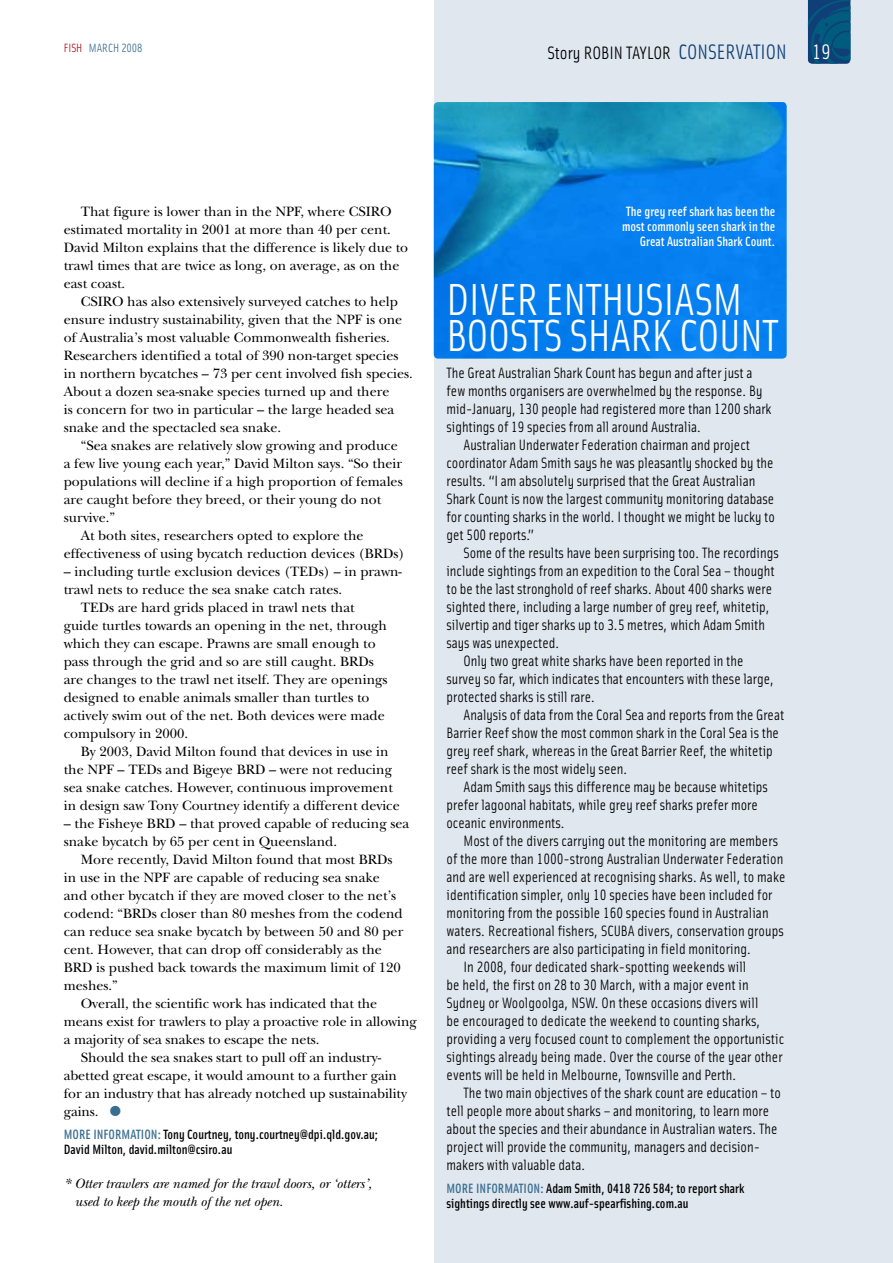
<style>
.page{position:relative;width:893px;height:1263px;background:#fff}
.page>*{position:absolute;margin:0;border:0;box-sizing:border-box;transform-origin:0 0}
.t1{font:45px/36px "Solex Regular Lining";letter-spacing:-.01em;color:#fff}
.t2{font:18px "Solex Regular Lining";color:#000}
.t3{font:15px/18px "Solex Regular Lining";color:#000}
.t4{font:14.1px/18px "New Baskerville";color:#000}
.t5{font:italic 14.1px/18px "New Baskerville";color:#000}
.t6{font:13.5px/15px "Solex Medium Lining";color:#000}
.t7{font:13.5px/15px "Solex Medium Lining";color:#fff;text-align:right}
.t8{font:12px "Solex Regular Lining";color:#3a6e8f}
.s1{color:#b00f1f}
.s2{font-size:21px;color:#0f3f76}
.s3{font-size:21px;color:#fff}
.s4{color:#3a6e8f}
</style>
<div class="page">
<div style="left:434px;top:0;width:459px;height:1263px;background:#e0e7ef"></div>
<img style="left:434px;top:102px;width:353px;height:257px;border-radius:4px">
<svg style="left:808px;top:0;width:42px;height:64px;background:#084d7a"></svg>
<p class="t8" style="left:64px;top:40px;width:80px"><span class="s1">Fish</span> MarcH 2008</p>
<p class="t2" style="left:547px;top:41px;width:285px">Story Robin Taylor <span class="s2">conservation</span> <span class="s3">19</span></p>
<p class="t4" style="left:64px;top:203px;width:346px;text-indent:17px">That figure is lower than in the NPF, where CSIRO estimated mortality in 2001 at more than 40 per cent.<br>David Milton explains that the difference is likely due to trawl times that are twice as long, on average, as on the east coast.</p>
<p class="t4" style="left:64px;top:293px;width:351px;text-indent:17px">CSIRO has also extensively surveyed catches to help ensure industry sustainability, given that the NPF is one of Australia’s most valuable Commonwealth fisheries.<br>Researchers identified a total of 390 non-target species in northern bycatches – 73 per cent involved fish species.<br>About a dozen sea-snake species turned up and there<br>is concern for two in particular – the large headed sea snake and the spectacled sea snake.</p>
<p class="t4" style="left:81px;top:437px;width:318px">“Sea snakes are relatively slow growing and produce</p>
<p class="t4" style="left:64px;top:455px;width:340px">a few live young each year,” David Milton says. “So their</p>
<p class="t4" style="left:64px;top:473px;width:340px">populations will decline if a high proportion of females</p>
<p class="t4" style="left:64px;top:491px;width:319px">are caught before they breed, or their young do not</p>
<p class="t4" style="left:64px;top:509px;width:53px">survive.”</p>
<p class="t4" style="left:81px;top:527px;width:284px">At both sites, researchers opted to explore the</p>
<p class="t4" style="left:64px;top:545px;width:342px">effectiveness of using bycatch reduction devices (BRDs)</p>
<p class="t4" style="left:64px;top:563px;width:340px">– including turtle exclusion devices (TEDs) – in prawn-</p>
<p class="t4" style="left:64px;top:581px;width:280px">trawl nets to reduce the sea snake catch rates.</p>
<p class="t4" style="left:81px;top:599px;width:275px">TEDs are hard grids placed in trawl nets that</p>
<p class="t4" style="left:64px;top:617px;width:325px">guide turtles towards an opening in the net, through</p>
<p class="t4" style="left:64px;top:635px;width:313px">which they can escape. Prawns are small enough to</p>
<p class="t4" style="left:64px;top:653px;width:312px">pass through the grid and so are still caught. BRDs</p>
<p class="t4" style="left:64px;top:671px;width:325px">are changes to the trawl net itself. They are openings</p>
<p class="t4" style="left:64px;top:689px;width:307px">designed to enable animals smaller than turtles to</p>
<p class="t4" style="left:64px;top:707px;width:322px">actively swim out of the net. Both devices were made</p>
<p class="t4" style="left:64px;top:725px;width:126px">compulsory in 2000.</p>
<p class="t4" style="left:81px;top:743px;width:309px">By 2003, David Milton found that devices in use in</p>
<p class="t4" style="left:64px;top:761px;width:330px">the NPF – TEDs and Bigeye BRD – were not reducing</p>
<p class="t4" style="left:64px;top:779px;width:331px">sea snake catches. However, continuous improvement</p>
<p class="t4" style="left:64px;top:797px;width:338px">in design saw Tony Courtney identify a different device</p>
<p class="t4" style="left:64px;top:815px;width:347px">– the Fisheye BRD – that proved capable of reducing sea snake bycatch by 65 per cent in Queensland.</p>
<p class="t4" style="left:81px;top:851px;width:313px">More recently, David Milton found that most BRDs</p>
<p class="t4" style="left:64px;top:869px;width:318px">in use in the NPF are capable of reducing sea snake</p>
<p class="t4" style="left:64px;top:887px;width:334px">and other bycatch if they are moved closer to the net’s</p>
<p class="t4" style="left:64px;top:905px;width:340px">codend: “BRDs closer than 80 meshes from the codend</p>
<p class="t4" style="left:64px;top:923px;width:341px">can reduce sea snake bycatch by between 50 and 80 per</p>
<p class="t4" style="left:64px;top:941px;width:320px">cent. However, that can drop off considerably as the</p>
<p class="t4" style="left:64px;top:959px;width:338px">BRD is pushed back towards the maximum limit of 120</p>
<p class="t4" style="left:64px;top:977px;width:56px">meshes.”</p>
<p class="t4" style="left:81px;top:995px;width:298px">Overall, the scientific work has indicated that the</p>
<p class="t4" style="left:64px;top:1013px;width:354px">means exist for trawlers to play a proactive role in allowing</p>
<p class="t4" style="left:64px;top:1031px;width:257px">a majority of sea snakes to escape the nets.</p>
<p class="t4" style="left:81px;top:1049px;width:302px">Should the sea snakes start to pull off an industry-</p>
<p class="t4" style="left:64px;top:1067px;width:335px">abetted great escape, it would amount to a further gain</p>
<p class="t4" style="left:64px;top:1085px;width:345px">for an industry that has already notched up sustainability</p>
<p class="t4" style="left:64px;top:1103px;width:36px">gains.</p>
<p class="t6" style="left:64px;top:1126px;width:316px"><span class="s4">More information:</span> Tony Courtney, tony.courtney@dpi.qld.gov.au;<br>David Milton, david.milton@csiro.au</p>
<p class="t5" style="left:74px;top:1175px;width:299px;text-indent:-11px">* Otter trawlers are named for the trawl doors, or ‘otters’, used to keep the mouth of the net open.</p>
<p class="t7" style="left:622px;top:203px;width:155px">The grey reef shark has been the most commonly seen shark in the<br>Great Australian Shark Count.</p>
<h1 class="t1" style="left:446px;top:279px;width:334px">Diver enth usiasm boosts shark count</h1>
<p class="t3" style="left:446px;top:363px;width:327px">The Great Australian Shark Count has begun and after just a few months organisers are overwhelmed by the response. By mid-January, 130 people had registered more than 1200 shark sightings of 19 species from all around Australia.</p>
<p class="t3" style="left:446px;top:435px;width:330px;text-indent:17px">Australian U nderwater Federation chairman and project coordinator Adam Smith says he was pleasantly shocked by the results. “I am absolutely surprised that the Great Australian Shark Count is now the largest community monitoring database for counting sharks in the world. I thought we might be lucky to get 500 reports.”</p>
<p class="t3" style="left:463px;top:543px;width:317px">Some of the results have been surprising too. The recordings</p>
<p class="t3" style="left:446px;top:561px;width:330px">include sightings from an expedition to the Coral Sea – thought</p>
<p class="t3" style="left:446px;top:579px;width:327px">to be the last stronghold of reef sharks. About 400 sharks were</p>
<p class="t3" style="left:446px;top:597px;width:325px">sighted there, including a large number of grey reef, whitetip,</p>
<p class="t3" style="left:446px;top:615px;width:320px">silvertip and tiger sharks up to 3.5 metres, which Adam Smith</p>
<p class="t3" style="left:446px;top:633px;width:114px">says was unexpected.</p>
<p class="t3" style="left:463px;top:651px;width:281px">Only two great white sharks have been reported in the</p>
<p class="t3" style="left:446px;top:669px;width:329px">survey so far, which indicates that encounters with these large,</p>
<p class="t3" style="left:446px;top:687px;width:150px">protected sharks is still rare.</p>
<p class="t3" style="left:463px;top:705px;width:322px">Analysis of data from the Coral Sea and reports from the Great</p>
<p class="t3" style="left:446px;top:723px;width:334px">Barrier Reef show the most common shark in the Coral Sea is the</p>
<p class="t3" style="left:446px;top:741px;width:328px">grey reef shark, whereas in the Great Barrier Reef, the whitetip</p>
<p class="t3" style="left:446px;top:759px;width:183px">reef shark is the most widely seen.</p>
<p class="t3" style="left:463px;top:777px;width:306px">Adam Smith says this difference may be because whitetips</p>
<p class="t3" style="left:446px;top:795px;width:313px">prefer lagoonal habitats, while grey reef sharks prefer more</p>
<p class="t3" style="left:446px;top:813px;width:120px">oceanic environments.</p>
<p class="t3" style="left:463px;top:831px;width:316px">Most of the divers carrying out the monitoring are members</p>
<p class="t3" style="left:446px;top:849px;width:338px">of the more than 1000-strong Australian U nderwater Federation</p>
<p class="t3" style="left:446px;top:867px;width:341px">and are well experienced at recognising sharks. As well, to make</p>
<p class="t3" style="left:446px;top:885px;width:327px">identification simpler, only 10 species have been included for</p>
<p class="t3" style="left:446px;top:903px;width:324px">monitoring from the possible 160 species found in Australian</p>
<p class="t3" style="left:446px;top:921px;width:339px">waters. Recreational fishers, SCU BA divers, conservation groups</p>
<p class="t3" style="left:446px;top:939px;width:306px">and researchers are also participating in field monitoring.</p>
<p class="t3" style="left:463px;top:957px;width:284px">I n 2008, four dedicated shark-spotting weekends will</p>
<p class="t3" style="left:446px;top:975px;width:304px">be held, the first on 28 to 30 March, with a major event in</p>
<p class="t3" style="left:446px;top:993px;width:313px">Sydney or Woolgoolga, NSW. On these occasions divers will</p>
<p class="t3" style="left:446px;top:1011px;width:316px">be encouraged to dedicate the weekend to counting sharks,</p>
<p class="t3" style="left:446px;top:1029px;width:339px">providing a very focused count to complement the opportunistic</p>
<p class="t3" style="left:446px;top:1047px;width:338px">sightings already being made. Over the course of the year other</p>
<p class="t3" style="left:446px;top:1065px;width:292px">events will be held in Melbourne, Townsville and Perth.</p>
<p class="t3" style="left:463px;top:1083px;width:319px">The two main objectives of the shark count are education – to</p>
<p class="t3" style="left:446px;top:1101px;width:324px">tell people more about sharks – and monitoring, to learn more</p>
<p class="t3" style="left:446px;top:1119px;width:332px">about the species and their abundance in Australian waters. The</p>
<p class="t3" style="left:446px;top:1137px;width:315px">project will provide the community, managers and decision-</p>
<p class="t3" style="left:446px;top:1155px;width:141px">makers with valuable data.</p>
<p class="t6" style="left:446px;top:1180px;width:299px"><span class="s4">More information:</span> Adam Smith, 0418 726 584; to report shark sightings directly see www.auf-spearfishing.com.au</p>
</div>
